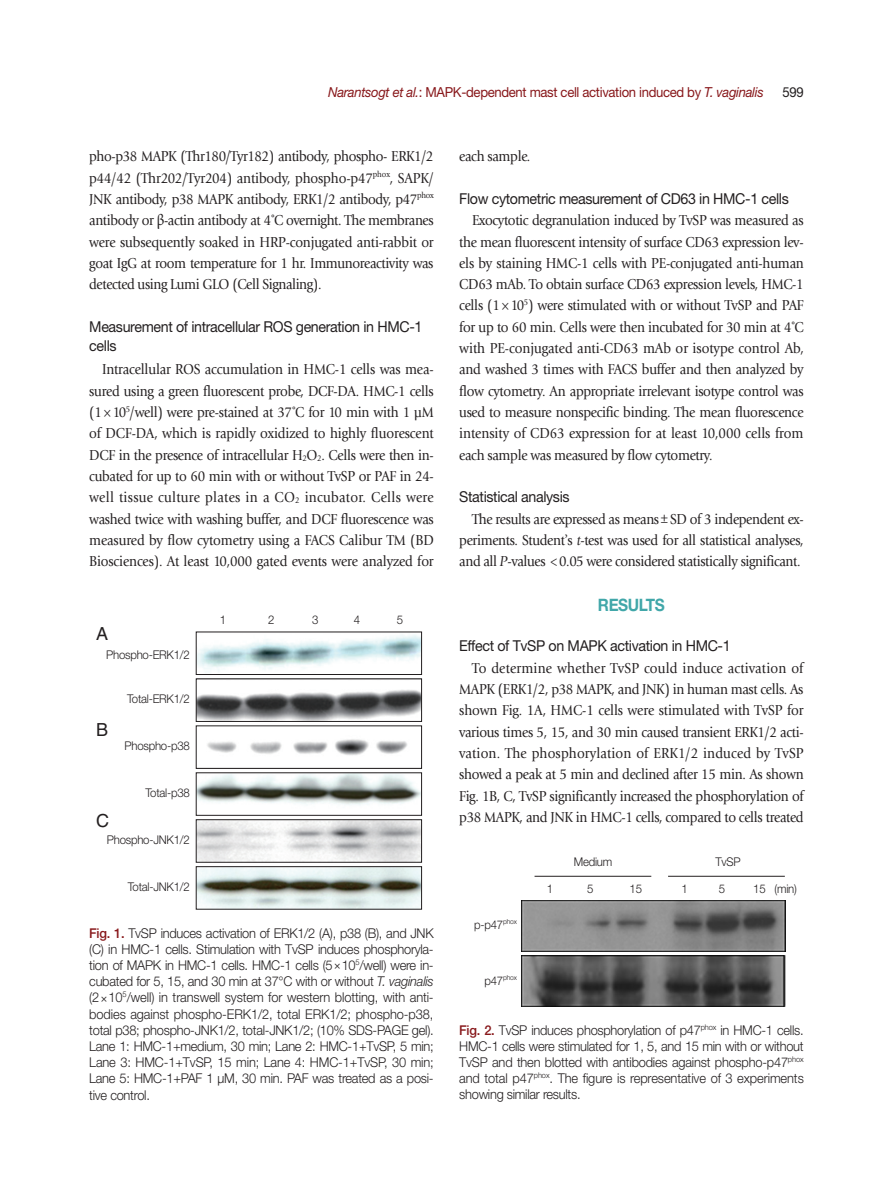
<style>
.page{position:relative;width:893px;height:1191px;background:#fff}
.page>*{position:absolute;margin:0;border:0;box-sizing:border-box;transform-origin:0 0}
.t1{font:18px "Helvetica LT Std";color:#231f20}
.본문_대제목{font:700 17.1px "Helvetica Neue LT Std";letter-spacing:-.025em;color:#41a7a9;scale:.9 1}
.본문{font:15px/21.3px "Giovanni Std";letter-spacing:-.025em;color:#231f20;text-align:justify;scale:.9 1}
.본문_중제목{font:15px/19.2px "Helvetica Neue LT Std";letter-spacing:-.025em;color:#231f20;scale:.95 1}
.하시라{font:13.8px "Helvetica Neue LT Std";letter-spacing:-.025em;color:#88181b;scale:.95 1}
.하시라-2{font:13.8px "Helvetica Neue LT Std";color:#231f20;scale:.95 1}
.표_제목__그림_설명{font:300 13.5px/16.2px "Helvetica Neue LT Std";letter-spacing:-.02em;color:#231f20;text-align:justify;scale:.95 1}
.표_제목__그림_설명-2{font:300 12px "Helvetica Neue LT Std";letter-spacing:-.02em;color:#231f20;scale:.95 1}
.표_제목__그림_설명-3{font:300 7.05px "Helvetica Neue LT Std";color:#231f20;scale:.95 1}
.s1{font-style:italic}
.s2{font-family:"Minion Pro";font-size:15.75px}
.s3{font-family:"Minion Pro"}
.s4{font-size:8.7px}
.s5{font-weight:500;color:#88181b}
.s6{font-family:"Utopia Std";font-weight:400;font-size:12px}
.s7{font-size:12px}
</style>
<div class="page">
<img style="left:198px;top:634px;width:222px;height:38px">
<img style="left:198px;top:690px;width:222px;height:29px">
<img style="left:207px;top:739px;width:200px;height:16px">
<img style="left:198px;top:774px;width:222px;height:31px">
<img style="left:198px;top:821px;width:222px;height:39px">
<div style="left:196px;top:819px;width:226px;height:43px;border:1px solid #231f20"></div>
<img style="left:198px;top:868px;width:222px;height:39px">
<div style="left:196px;top:866px;width:226px;height:43px;border:1px solid #231f20"></div>
<img style="left:522px;top:900px;width:263px;height:51px">
<img style="left:522px;top:955px;width:263px;height:51px">
<hr style="left:535px;top:876px;width:116px;height:1px;background:#231f20">
<hr style="left:668px;top:876px;width:117px;height:1px;background:#231f20">
<p class="하시라" style="left:328px;top:83px;width:460px"><span class="s1">Narantsogt et al.</span>: MAPK-dependent mast cell activation induced by <span class="s1">T. vaginalis</span></p>
<p class="하시라-2" style="left:782px;top:83px;width:24px">599</p>
<p class="본문" style="left:89px;top:146px;width:384px">pho-p38 MAPK (Thr180/Tyr182) antibody, phospho- ERK1/2 p44/42 (Thr202/Tyr204) antibody, phospho-p47<sup>phox</sup>, SAPK/ JNK antibody, p38 MAPK antibody, ERK1/2 antibody, p47<sup>phox </sup>antibody or <span class="s2">β</span>-actin antibody at 4˚C overnight. The membranes were subsequently soaked in HRP-conjugated anti-rabbit or goat IgG at room temperature for 1 hr. Immunoreactivity was detected using Lumi GLO (Cell Signaling).</p>
<p class="본문_중제목" style="left:89px;top:317px;width:352px">Measurement of intracellular ROS generation in HMC-1 cells</p>
<p class="본문" style="left:89px;top:359px;width:384px;text-indent:13px">Intracellular ROS accumulation in HMC-1 cells was mea&shy;sured using a green fluorescent probe, DCF-DA. HMC-1 cells (1<span class="s3">×</span>10<sup>5</sup>/well) were pre-stained at 37˚C for 10 min with 1 μM of DCF-DA, which is rapidly oxidized to highly fluorescent DCF in the presence of intracellular H<span class="s4">2</span>O<span class="s4">2</span>. Cells were then in&shy;cubated for up to 60 min with or without TvSP or PAF in 24- well tissue culture plates in a CO<span class="s4">2</span> incubator. Cells were washed twice with washing buffer, and DCF fluorescence was measured by flow cytometry using a FACS Calibur TM (BD Biosciences). At least 10,000 gated events were analyzed for</p>
<p class="t1" style="left:96px;top:623px;width:14px">A</p>
<p class="표_제목__그림_설명-2" style="left:220px;top:612px;width:8px">1</p>
<p class="표_제목__그림_설명-2" style="left:268px;top:612px;width:8px">2</p>
<p class="표_제목__그림_설명-2" style="left:312px;top:612px;width:8px">3</p>
<p class="표_제목__그림_설명-2" style="left:354px;top:612px;width:8px">4</p>
<p class="표_제목__그림_설명-2" style="left:397px;top:612px;width:8px">5</p>
<p class="표_제목__그림_설명-2" style="left:106px;top:647px;width:90px">Phospho-ERK1/2</p>
<p class="표_제목__그림_설명-2" style="left:127px;top:692px;width:68px">Total-ERK1/2</p>
<p class="표_제목__그림_설명-2" style="left:125px;top:738px;width:70px">Phospho-p38</p>
<p class="표_제목__그림_설명-2" style="left:145px;top:785px;width:48px">Total-p38</p>
<p class="표_제목__그림_설명-2" style="left:107px;top:832px;width:89px">Phospho-JNK1/2</p>
<p class="표_제목__그림_설명-2" style="left:128px;top:879px;width:67px">Total-JNK1/2</p>
<p class="표_제목__그림_설명" style="left:89px;top:924px;width:364px"><span class="s5">Fig. 1.</span> TvSP induces activation of ERK1/2 (A), p38 (B), and JNK (C) in HMC-1 cells. Stimulation with TvSP induces phosphoryla&shy;tion of MAPK in HMC-1 cells. HMC-1 cells (5<span class="s6">×</span>10<sup>5</sup>/well) were in&shy;cubated for 5, 15, and 30 min at 37°C with or without <span class="s1">T. vaginalis </span>(2<span class="s6">×</span>10<sup>5</sup>/well) in transwell system for western blotting, with anti&shy;bodies against phospho-ERK1/2, total ERK1/2; phospho-p38, total p38; phospho-JNK1/2, total-JNK1/2; (10% SDS-PAGE gel).<br>Lane 1: HMC-1+medium, 30 min; Lane 2: HMC-1+TvSP, 5 min; Lane 3: HMC-1+TvSP, 15 min; Lane 4: HMC-1+TvSP, 30 min; Lane 5: HMC-1+PAF 1 μM, 30 min. PAF was treated as a posi&shy;tive control.</p>
<p class="t1" style="left:96px;top:719px;width:14px">B</p>
<p class="t1" style="left:96px;top:810px;width:14px">C</p>
<p class="본문" style="left:459px;top:146px;width:80px">each sample.</p>
<p class="본문_중제목" style="left:459px;top:189px;width:348px">Flow cytometric measurement of CD63 in HMC-1 cells</p>
<p class="본문" style="left:459px;top:210px;width:384px;text-indent:13px">Exocytotic degranulation induced by TvSP was measured as the mean fluorescent intensity of surface CD63 expression lev&shy;els by staining HMC-1 cells with PE-conjugated anti-human CD63 mAb. To obtain surface CD63 expression levels, HMC-1 cells (1<span class="s3">×</span>10<sup>5</sup>) were stimulated with or without TvSP and PAF for up to 60 min. Cells were then incubated for 30 min at 4˚C with PE-conjugated anti-CD63 mAb or isotype control Ab, and washed 3 times with FACS buffer and then analyzed by flow cytometry. An appropriate irrelevant isotype control was used to measure nonspecific binding. The mean fluorescence intensity of CD63 expression for at least 10,000 cells from each sample was measured by flow cytometry.</p>
<p class="본문_중제목" style="left:459px;top:487px;width:118px">Statistical analysis</p>
<p class="본문" style="left:459px;top:508px;width:384px;text-indent:13px">The results are expressed as means<span class="s3">±</span>SD of 3 independent ex&shy;periments. Student<span class="s3">’</span>s <span class="s1">t</span>-test was used for all statistical analyses, and all <span class="s1">P</span>-values <span class="s3">&lt;</span>0.05 were considered statistically significant.</p>
<p class="본문_대제목" style="left:598px;top:594px;width:76px">RESULTS</p>
<p class="본문_중제목" style="left:459px;top:636px;width:287px">Effect of TvSP on MAPK activation in HMC-1</p>
<p class="본문" style="left:459px;top:657px;width:384px;text-indent:13px">To determine whether TvSP could induce activation of MAPK (ERK1/2, p38 MAPK, and JNK) in human mast cells. As shown Fig. 1A, HMC-1 cells were stimulated with TvSP for various times 5, 15, and 30 min caused transient ERK1/2 acti&shy;vation. The phosphorylation of ERK1/2 induced by TvSP showed a peak at 5 min and declined after 15 min. As shown Fig. 1B, C, TvSP significantly increased the phosphorylation of p38 MAPK, and JNK in HMC-1 cells, compared to cells treated</p>
<p class="표_제목__그림_설명-2" style="left:574px;top:854px;width:42px">Medium</p>
<p class="표_제목__그림_설명-2" style="left:715px;top:854px;width:28px">TvSP</p>
<p class="표_제목__그림_설명-2" style="left:474px;top:917px;width:46px">p-p47<sup>phox</sup></p>
<p class="표_제목__그림_설명-3" style="left:484px;top:973px;width:36px"><span class="s7">p47</span>phox</p>
<p class="표_제목__그림_설명-2" style="left:547px;top:881px;width:8px">1</p>
<p class="표_제목__그림_설명-2" style="left:587px;top:881px;width:8px">5</p>
<p class="표_제목__그림_설명-2" style="left:630px;top:881px;width:15px">15</p>
<p class="표_제목__그림_설명-2" style="left:681px;top:881px;width:8px">1</p>
<p class="표_제목__그림_설명-2" style="left:719px;top:881px;width:8px">5</p>
<p class="표_제목__그림_설명-2" style="left:753px;top:881px;width:15px">15</p>
<p class="표_제목__그림_설명-2" style="left:775px;top:881px;width:25px">(min)</p>
<p class="표_제목__그림_설명" style="left:459px;top:1021px;width:364px"><span class="s5">Fig. 2.</span> TvSP induces phosphorylation of p47<sup>phox</sup> in HMC-1 cells.<br>HMC-1 cells were stimulated for 1, 5, and 15 min with or without TvSP and then blotted with antibodies against phospho-p47<sup>phox </sup>and total p47<sup>phox</sup>. The figure is representative of 3 experiments showing similar results.</p>
</div>
